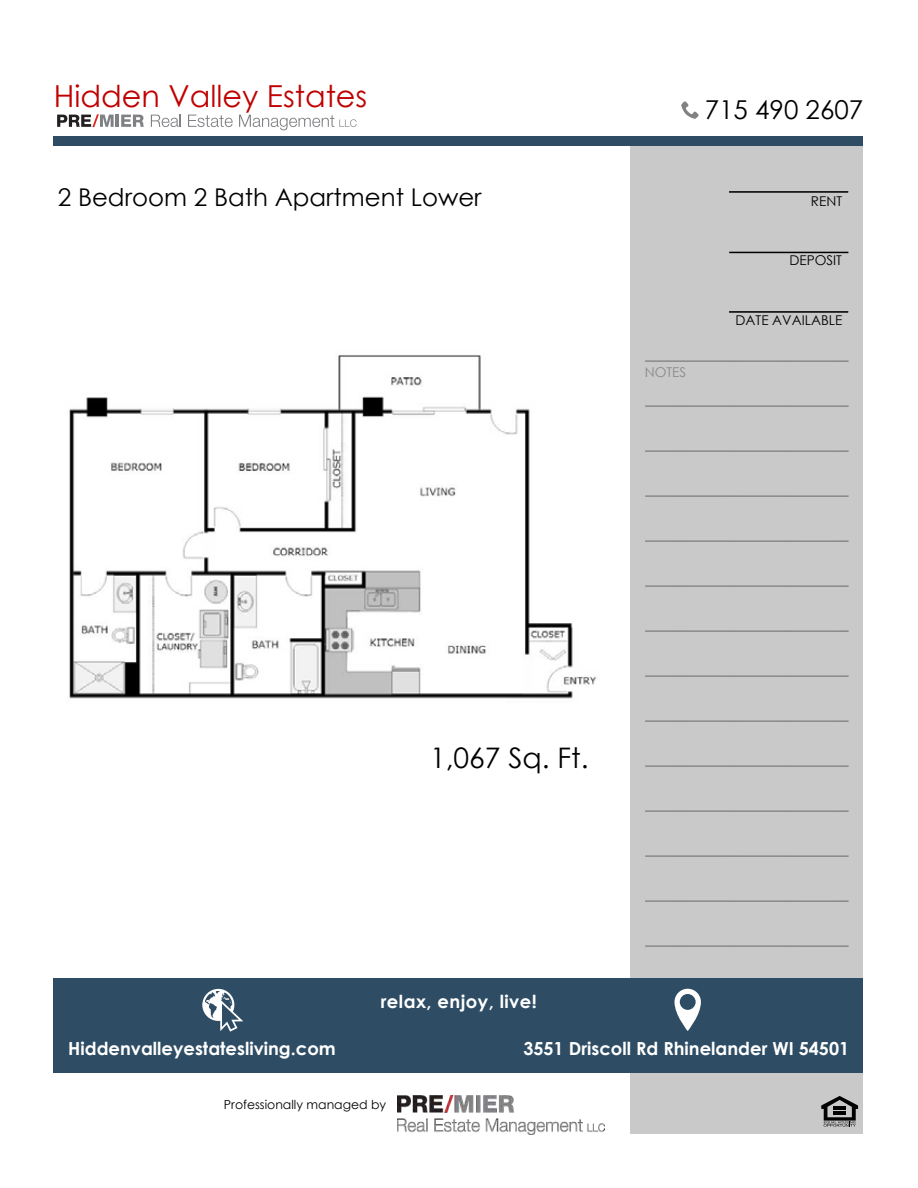
<style>
.page{position:relative;width:918px;height:1188px;background:#fff}
.page>*{position:absolute;margin:0;border:0;box-sizing:border-box;transform-origin:0 0}
.t1{font:30.3px "Century Gothic";color:#c00000}
.t2{font:28.35px "Century Gothic";color:#000}
.t3{font:25.95px "Century Gothic";color:#000}
.t4{font:24.45px "Century Gothic";color:#000}
.t5{font:700 18px "Century Gothic";color:#fff}
.t6{font:700 18px "Century Gothic";letter-spacing:.025em;color:#fff}
.t7{font:13.5px "Century Gothic";color:#000}
.t8{font:13.5px "Century Gothic";color:#898989}
.t9{font:12.45px "Century Gothic";color:#000}
</style>
<div class="page">
<div style="left:631px;top:144px;width:232px;height:990px;background:#c9c9c9"></div>
<div style="left:53px;top:978px;width:810px;height:94px;background:#2e4d64"></div>
<img style="left:398px;top:1096px;width:207px;height:39px">
<svg style="left:202px;top:989px;width:41px;height:43px"></svg>
<svg style="left:674px;top:989px;width:27px;height:42px"></svg>
<svg style="left:821px;top:1096px;width:37px;height:31px"></svg>
<hr style="left:645px;top:360px;width:204px;height:2px;background:#898989">
<hr style="left:645px;top:405px;width:204px;height:2px;background:#898989">
<hr style="left:645px;top:450px;width:204px;height:2px;background:#898989">
<hr style="left:645px;top:495px;width:204px;height:2px;background:#898989">
<hr style="left:645px;top:540px;width:204px;height:2px;background:#898989">
<hr style="left:645px;top:585px;width:204px;height:2px;background:#898989">
<hr style="left:645px;top:630px;width:204px;height:2px;background:#898989">
<hr style="left:645px;top:675px;width:204px;height:2px;background:#898989">
<hr style="left:645px;top:720px;width:204px;height:2px;background:#898989">
<hr style="left:645px;top:765px;width:204px;height:2px;background:#898989">
<hr style="left:645px;top:810px;width:204px;height:2px;background:#898989">
<hr style="left:645px;top:855px;width:204px;height:2px;background:#898989">
<hr style="left:645px;top:900px;width:204px;height:2px;background:#898989">
<hr style="left:645px;top:945px;width:204px;height:2px;background:#898989">
<hr style="left:729px;top:311px;width:119px;height:2px;background:#000">
<hr style="left:729px;top:252px;width:119px;height:1px;background:#000">
<hr style="left:729px;top:191px;width:119px;height:2px;background:#000">
<div style="left:53px;top:136px;width:810px;height:10px;background:#2e4d64"></div>
<svg style="left:681px;top:101px;width:18px;height:18px"></svg>
<img style="left:69px;top:355px;width:528px;height:344px">
<svg style="left:57px;top:114px;width:87px;height:13px"></svg>
<svg style="left:151px;top:115px;width:30px;height:12px"></svg>
<svg style="left:188px;top:115px;width:45px;height:12px"></svg>
<svg style="left:239px;top:115px;width:118px;height:15px"></svg>
<h1 class="t1" style="left:54px;top:75px;width:315px">Hidden Valley Estates</h1>
<h3 class="t4" style="left:58px;top:181px;width:425px">2 Bedroom 2 Bath Apartment Lower</h3>
<h3 class="t3" style="left:705px;top:91px;width:160px">715 490 2607</h3>
<p class="t8" style="left:645px;top:363px;width:43px">NOTES</p>
<p class="t7" style="left:811px;top:192px;width:33px">RENT</p>
<p class="t7" style="left:790px;top:251px;width:54px">DEPOSIT</p>
<p class="t7" style="left:736px;top:311px;width:108px">DATE AVAILABLE</p>
<h2 class="t2" style="left:430px;top:738px;width:160px">1,067 Sq. Ft.</h2>
<p class="t6" style="left:381px;top:988px;width:158px">relax, enjoy, live!</p>
<p class="t5" style="left:68px;top:1035px;width:269px">Hiddenvalleyestatesliving.com</p>
<p class="t5" style="left:523px;top:1035px;width:327px">3551 Driscoll Rd Rhinelander WI 54501</p>
<p class="t9" style="left:224px;top:1096px;width:164px">Professionally managed by</p>
</div>
